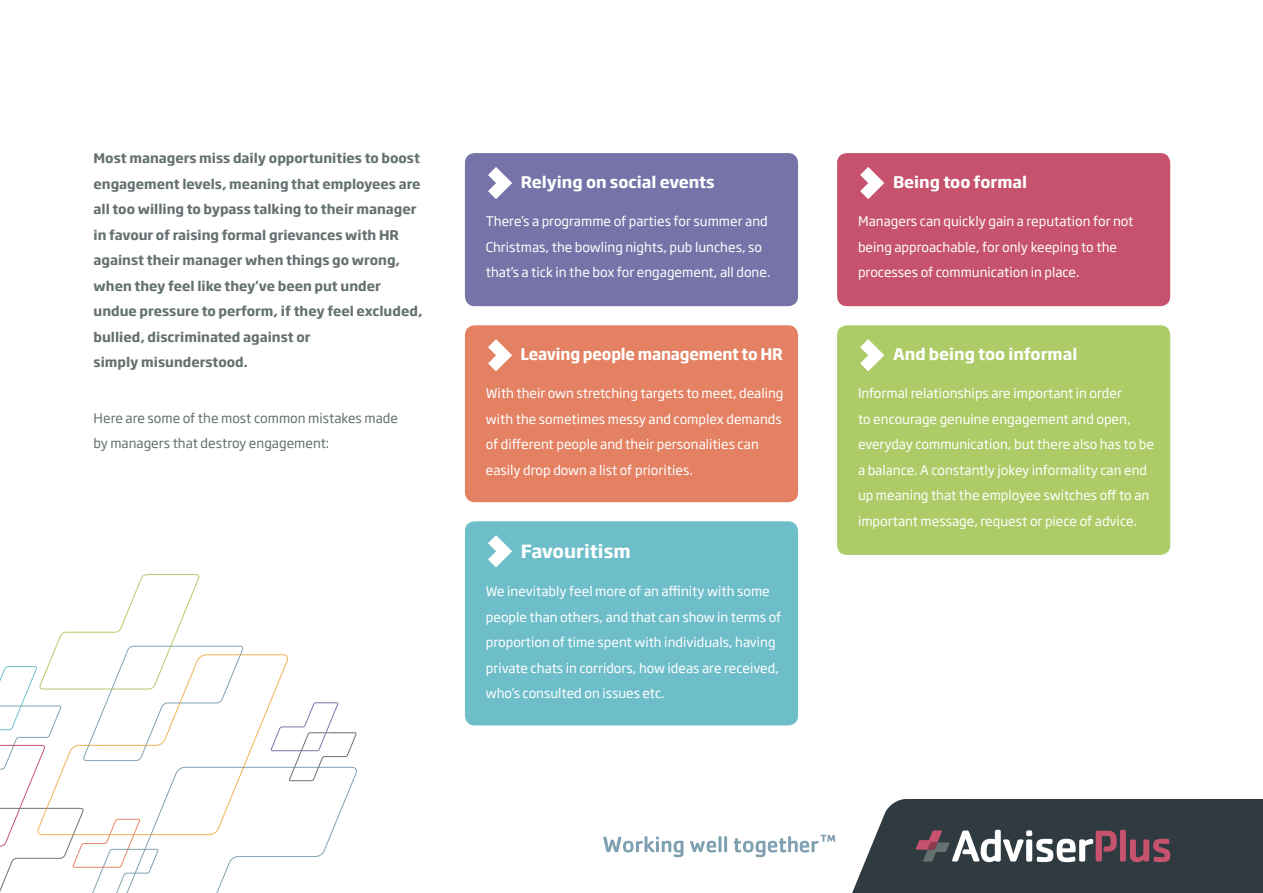
<style>
.page{position:relative;width:1263px;height:893px;background:#fff}
.page>*{position:absolute;margin:0;border:0;box-sizing:border-box;transform-origin:0 0}
.t1{font:700 18px "Soho Gothic Std";color:#fff}
.t2{font:700 15.75px "Soho Gothic Std";color:#fff}
.t3{font:700 15.75px "Soho Gothic Std";color:#fff;scale:.95 1}
.t4{font:13.2px/25.5px "Soho Gothic Std";color:#fff}
.t5{font:700 13.2px/25.5px "Soho Gothic Std";color:#657071}
.t6{font:13.2px/25.5px "Soho Gothic Std";color:#657071}
</style>
<div class="page">
<svg style="left:852px;top:799px;width:411px;height:94px;background:#494f54"></svg>
<svg style="left:603px;top:836px;width:80px;height:21px"></svg>
<svg style="left:690px;top:836px;width:37px;height:16px"></svg>
<svg style="left:734px;top:835px;width:101px;height:22px"></svg>
<svg style="left:0;top:574px;width:357px;height:319px"></svg>
<div style="left:465px;top:153px;width:333px;height:153px;background:#7673a8;border-radius:10px"></div>
<svg style="left:488px;top:167px;width:24px;height:32px"></svg>
<div style="left:465px;top:325px;width:333px;height:177px;background:#e38162;border-radius:10px"></div>
<svg style="left:488px;top:339px;width:24px;height:32px"></svg>
<div style="left:465px;top:521px;width:333px;height:204px;background:#6ebeca;border-radius:10px"></div>
<svg style="left:488px;top:535px;width:24px;height:32px"></svg>
<div style="left:837px;top:153px;width:333px;height:153px;background:#c6526d;border-radius:10px"></div>
<svg style="left:860px;top:167px;width:24px;height:32px"></svg>
<div style="left:837px;top:325px;width:333px;height:230px;background:#adcb66;border-radius:10px"></div>
<svg style="left:860px;top:339px;width:24px;height:32px"></svg>
<p class="t5" style="left:94px;top:146px;width:331px">Most managers miss daily opportunities to boost engagement levels, meaning that employees are all too willing to bypass talking to their manager in favour of raising formal grievances with HR against their manager when things go wrong, when they feel like they’ve been put under undue pressure to perform, if they feel excluded, bullied, discriminated against or<br>simply misunderstood.</p>
<p class="t6" style="left:94px;top:405px;width:306px">Here are some of the most common mistakes made by managers that destroy engagement:</p>
<p class="t2" style="left:521px;top:172px;width:195px">Relying on social events</p>
<p class="t4" style="left:486px;top:209px;width:286px">There’s a programme of parties for summer and<br>Christmas, the bowling nights, pub lunches, so that’s a tick in the box for engagement, all done.</p>
<p class="t3" style="left:520px;top:344px;width:278px">Leaving people management to HR</p>
<p class="t4" style="left:486px;top:381px;width:299px">With their own stretching targets to meet, dealing with the sometimes messy and complex demands of different people and their personalities can easily drop down a list of priorities.</p>
<p class="t1" style="left:521px;top:539px;width:111px">Favouritism</p>
<p class="t4" style="left:486px;top:579px;width:297px">We inevitably feel more of an affinity with some people than others, and that can show in terms of proportion of time spent with individuals, having private chats in corridors, how ideas are received, who’s consulted on issues etc.</p>
<p class="t2" style="left:893px;top:172px;width:136px">Being too formal</p>
<p class="t4" style="left:858px;top:209px;width:277px">Managers can quickly gain a reputation for not being approachable, for only keeping to the processes of communication in place.</p>
<p class="t2" style="left:893px;top:344px;width:186px">And being too informal</p>
<p class="t4" style="left:858px;top:381px;width:297px">Informal relationships are important in order<br>to encourage genuine engagement and open, everyday communication, but there also has to be a balance. A constantly jokey informality can end up meaning that the employee switches off to an important message, request or piece of advice.</p>
</div>
